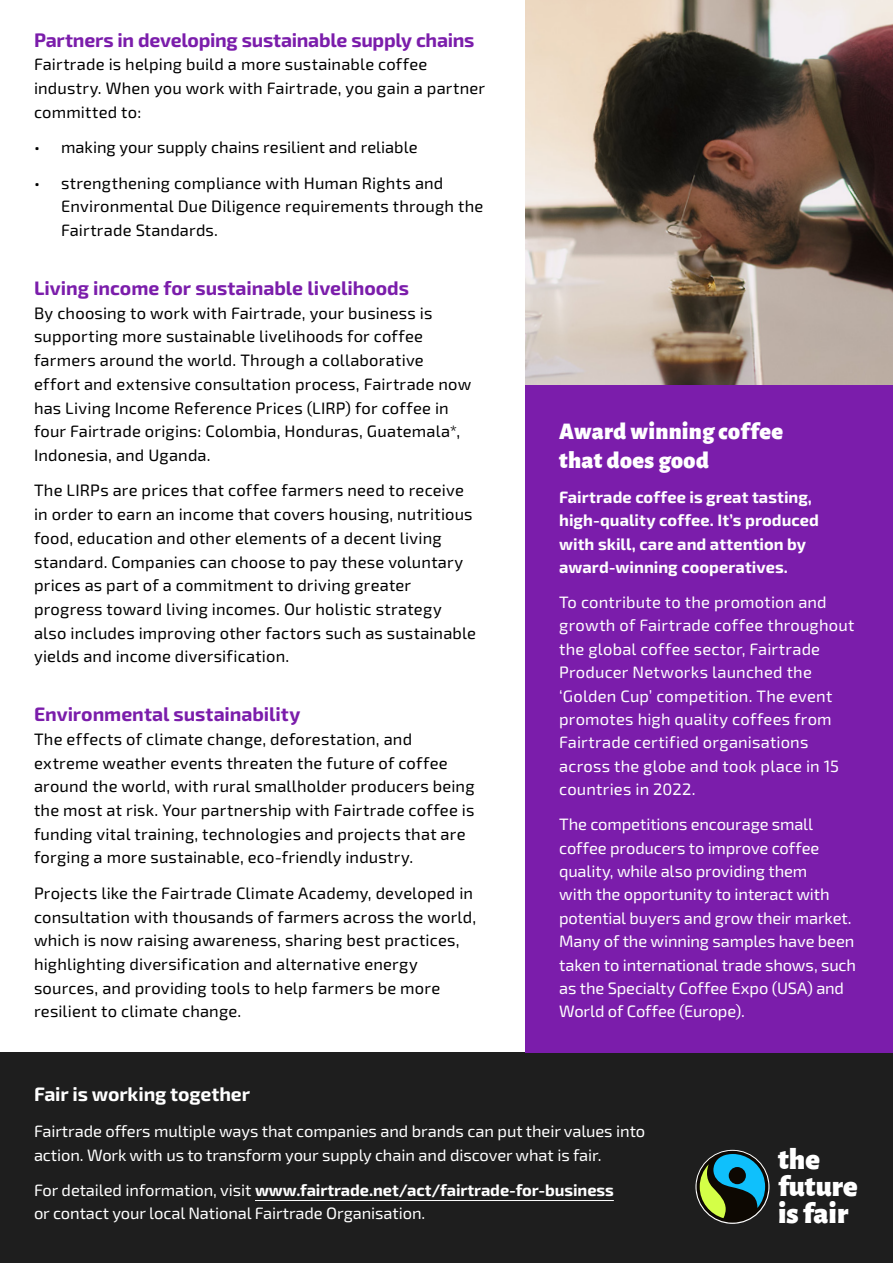
<style>
.page{position:relative;width:893px;height:1263px;background:#fff}
.page>*{position:absolute;margin:0;border:0;box-sizing:border-box;transform-origin:0 0}
.t1{font:900 30px/26.8px "Alegreya Sans";color:#fff}
.t2{font:900 24px/29.2px "Alegreya Sans";letter-spacing:.015em;color:#fff}
.t3{font:700 19.5px "Exo 2";letter-spacing:-.005em;color:#7b1dab}
.t4{font:700 19.5px "Exo 2";letter-spacing:-.005em;color:#fff}
.t5{font:16.5px/23.7px "Exo 2";letter-spacing:.01em;color:#000}
.t6{font:16.5px/23.4px "Exo 2";letter-spacing:-.005em;color:#fff}
.t7{font:700 16.5px/23.4px "Exo 2";color:#fff}
.s1{font-weight:700}
</style>
<div class="page">
<div style="left:0;top:1052px;width:893px;height:211px;background:#1e1e1e"></div>
<hr style="left:255px;top:1200px;width:359px;height:1px;background:#fff">
<svg style="left:695px;top:1150px;width:74px;height:74px"></svg>
<svg style="left:696px;top:1151px;width:72px;height:72px"></svg>
<svg style="left:700px;top:1154px;width:65px;height:64px"></svg>
<div style="left:525px;top:0;width:368px;height:1052px;background:#7b1dab"></div>
<img style="left:525px;top:0;width:368px;height:385px">
<p class="t3" style="left:34px;top:28px;width:442px">Partners in developing sustainable supply chains</p>
<p class="t5" style="left:34px;top:53px;width:453px">Fairtrade is helping build a more sustainable coffee industry. When you work with Fairtrade, you gain a partner committed to:</p>
<p class="t5" style="left:34px;top:136px;width:385px">• making your supply chains resilient and reliable</p>
<p class="t5" style="left:61px;top:171px;width:424px;text-indent:-27px">• strengthening compliance with Human Rights and<br>Environmental Due Diligence requirements through the<br>Fairtrade Standards.</p>
<p class="t3" style="left:34px;top:276px;width:377px">Living income for sustainable livelihoods</p>
<p class="t5" style="left:34px;top:301px;width:439px">By choosing to work with Fairtrade, your business is supporting more sustainable livelihoods for coffee farmers around the world. Through a collaborative effort and extensive consultation process, Fairtrade now has Living Income Reference Prices (LIRP) for coffee in four Fairtrade origins: Colombia, Honduras, Guatemala*, Indonesia, and Uganda.</p>
<p class="t5" style="left:34px;top:479px;width:444px">The LIRPs are prices that coffee farmers need to receive in order to earn an income that covers housing, nutritious food, education and other elements of a decent living standard. Companies can choose to pay these voluntary prices as part of a commitment to driving greater progress toward living incomes. Our holistic strategy also includes improving other factors such as sustainable yields and income diversification.</p>
<p class="t3" style="left:34px;top:703px;width:268px">Environmental sustainability</p>
<p class="t5" style="left:34px;top:727px;width:442px">The effects of climate change, deforestation, and extreme weather events threaten the future of coffee around the world, with rural smallholder producers being the most at risk. Your partnership with Fairtrade coffee is funding vital training, technologies and projects that are forging a more sustainable, eco-friendly industry.</p>
<p class="t5" style="left:34px;top:881px;width:444px">Projects like the Fairtrade Climate Academy, developed in consultation with thousands of farmers across the world, which is now raising awareness, sharing best practices, highlighting diversification and alternative energy sources, and providing tools to help farmers be more resilient to climate change.</p>
<h2 class="t2" style="left:559px;top:414px;width:225px">Award winning coffee that does good</h2>
<p class="t7" style="left:559px;top:486px;width:261px">Fairtrade coffee is great tasting, high-quality coffee. It’s produced with skill, care and attention by award-winning cooperatives.</p>
<p class="t6" style="left:559px;top:591px;width:297px">To contribute to the promotion and growth of Fairtrade coffee throughout the global coffee sector, Fairtrade Producer Networks launched the ‘Golden Cup’ competition. The event promotes high quality coffees from Fairtrade certified organisations across the globe and took place in 15 countries in 2022.</p>
<p class="t6" style="left:559px;top:813px;width:298px">The competitions encourage small coffee producers to improve coffee quality, while also providing them<br>with the opportunity to interact with potential buyers and grow their market.<br>Many of the winning samples have been taken to international trade shows, such as the Specialty Coffee Expo (USA) and World of Coffee (Europe).</p>
<p class="t4" style="left:34px;top:1083px;width:218px">Fair is working together</p>
<p class="t6" style="left:34px;top:1119px;width:613px;line-height:24px">Fairtrade offers multiple ways that companies and brands can put their values into action. Work with us to transform your supply chain and discover what is fair.</p>
<p class="t6" style="left:34px;top:1179px;width:581px">For detailed information, visit <span class="s1">www.fairtrade.net/act/fairtrade-for-business </span>or contact your local National Fairtrade Organisation.</p>
<h1 class="t1" style="left:778px;top:1144px;width:81px">the future is fair</h1>
</div>
